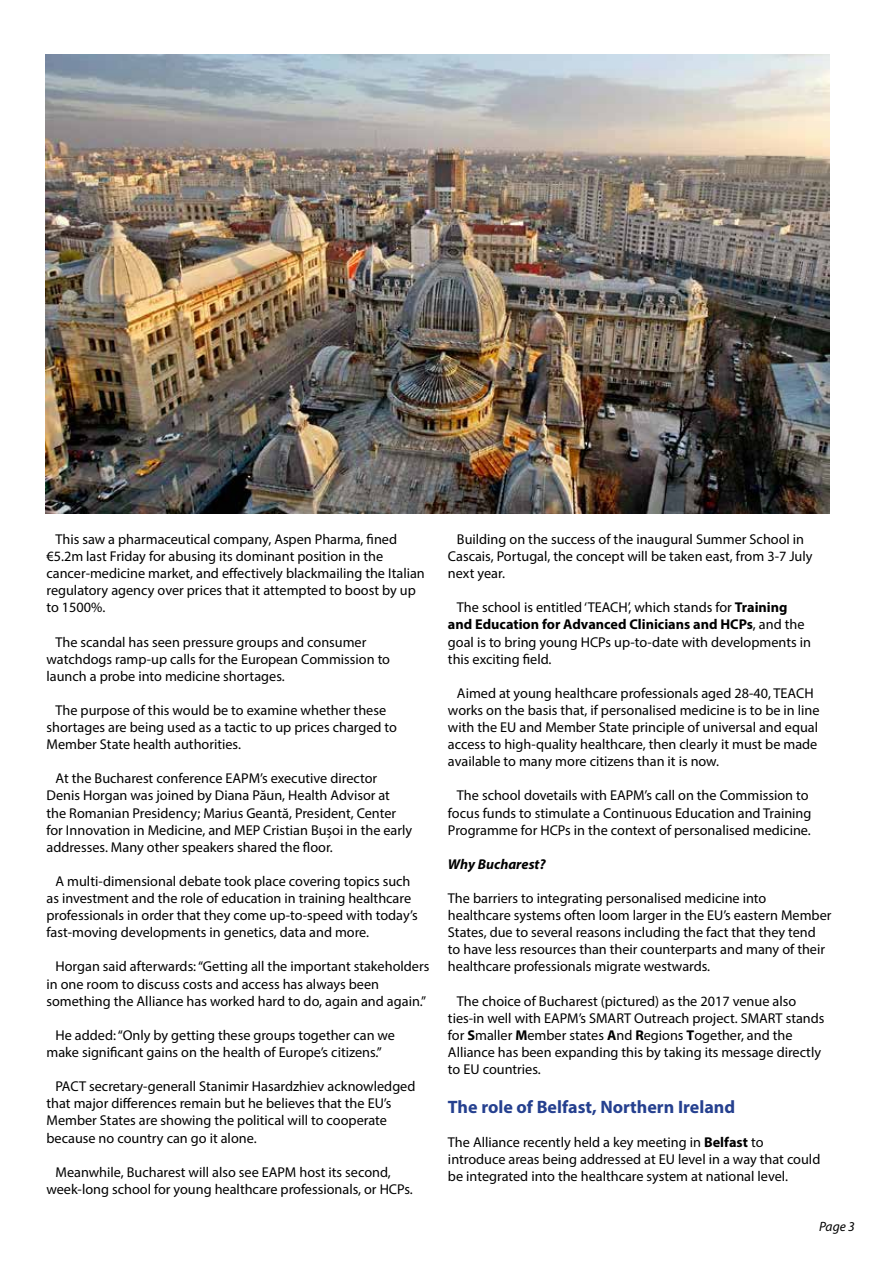
<style>
.page{position:relative;width:893px;height:1263px;background:#fff}
.page>*{position:absolute;margin:0;border:0;box-sizing:border-box;transform-origin:0 0}
.t1{font:700 18px "Myriad Pro";color:#25408f}
.t2{font:14.25px/17.1px "Myriad Pro";color:#000}
.t3{font:italic 700 14.25px "Myriad Pro";color:#000}
.t4{font:italic 13.5px "Myriad Pro";color:#000}
.s1{font-weight:700}
</style>
<div class="page">
<img style="left:45px;top:54px;width:785px;height:459px">
<p class="t2" style="left:46px;top:530px;width:380px;text-indent:9px">This saw a pharmaceutical company, Aspen Pharma, fined €5.2m last Friday for abusing its dominant position in the cancer-medicine market, and effectively blackmailing the Italian regulatory agency over prices that it attempted to boost by up to 1500%.</p>
<p class="t2" style="left:46px;top:633px;width:345px;text-indent:9px">The scandal has seen pressure groups and consumer watchdogs ramp-up calls for the European Commission to launch a probe into medicine shortages.</p>
<p class="t2" style="left:46px;top:701px;width:352px;text-indent:9px">The purpose of this would be to examine whether these shortages are being used as a tactic to up prices charged to<br>Member State health authorities.</p>
<p class="t2" style="left:46px;top:770px;width:367px;text-indent:9px">At the Bucharest conference EAPM’s executive director Denis Horgan was joined by Diana Păun, Health Advisor at the Romanian Presidency; Marius Geantă, President, Center for Innovation in Medicine, and MEP Cristian Bușoi in the early addresses. Many other speakers shared the floor.</p>
<p class="t2" style="left:46px;top:872px;width:373px;text-indent:9px">A multi-dimensional debate took place covering topics such as investment and the role of education in training healthcare professionals in order that they come up-to-speed with today’s fast-moving developments in genetics, data and more.</p>
<p class="t2" style="left:46px;top:958px;width:384px;text-indent:9px">Horgan said afterwards: “Getting all the important stakeholders in one room to discuss costs and access has always been something the Alliance has worked hard to do, again and again.”</p>
<p class="t2" style="left:46px;top:1026px;width:350px;text-indent:9px">He added: “Only by getting these groups together can we make significant gains on the health of Europe’s citizens.”</p>
<p class="t2" style="left:46px;top:1078px;width:370px;text-indent:9px">PACT secretary-generall Stanimir Hasardzhiev acknowledged that major differences remain but he believes that the EU’s Member States are showing the political will to cooperate because no country can go it alone.</p>
<p class="t2" style="left:46px;top:1163px;width:368px;text-indent:9px">Meanwhile, Bucharest will also see EAPM host its second, week-long school for young healthcare professionals, or HCPs.</p>
<p class="t2" style="left:448px;top:530px;width:366px;text-indent:9px">Building on the success of the inaugural Summer School in<br>Cascais, Portugal, the concept will be taken east, from 3-7 July next year.</p>
<p class="t2" style="left:448px;top:599px;width:364px;text-indent:9px">The school is entitled ‘TEACH’, which stands for <span class="s1">Training and Education for Advanced Clinicians and HCPs</span>, and the goal is to bring young HCPs up-to-date with developments in this exciting field.</p>
<p class="t2" style="left:448px;top:684px;width:373px;text-indent:9px">Aimed at young healthcare professionals aged 28-40, TEACH works on the basis that, if personalised medicine is to be in line with the EU and Member State principle of universal and equal access to high-quality healthcare, then clearly it must be made available to many more citizens than it is now.</p>
<p class="t2" style="left:448px;top:787px;width:365px;text-align:center">The school dovetails with EAPM’s call on the Commission to focus funds to stimulate a Continuous Education and Training<br>Programme for HCPs in the context of personalised medicine.</p>
<p class="t3" style="left:448px;top:855px;width:99px">Why Bucharest?</p>
<p class="t2" style="left:448px;top:889px;width:385px">The barriers to integrating personalised medicine into healthcare systems often loom larger in the EU’s eastern Member States, due to several reasons including the fact that they tend to have less resources than their counterparts and many of their healthcare professionals migrate westwards.</p>
<p class="t2" style="left:448px;top:992px;width:378px;text-indent:9px">The choice of Bucharest (pictured) as the 2017 venue also ties-in well with EAPM’s SMART Outreach project. SMART stands for <span class="s1">S</span>maller <span class="s1">M</span>ember states <span class="s1">A</span>nd <span class="s1">R</span>egions <span class="s1">T</span>ogether, and the Alliance has been expanding this by taking its message directly to EU countries.</p>
<p class="t1" style="left:448px;top:1095px;width:289px">The role of Belfast, Northern Ireland</p>
<p class="t2" style="left:448px;top:1133px;width:374px">The Alliance recently held a key meeting in <span class="s1">Belfast</span> to introduce areas being addressed at EU level in a way that could be integrated into the healthcare system at national level.</p>
<p class="t4" style="left:819px;top:1218px;width:37px">Page 3</p>
</div>
